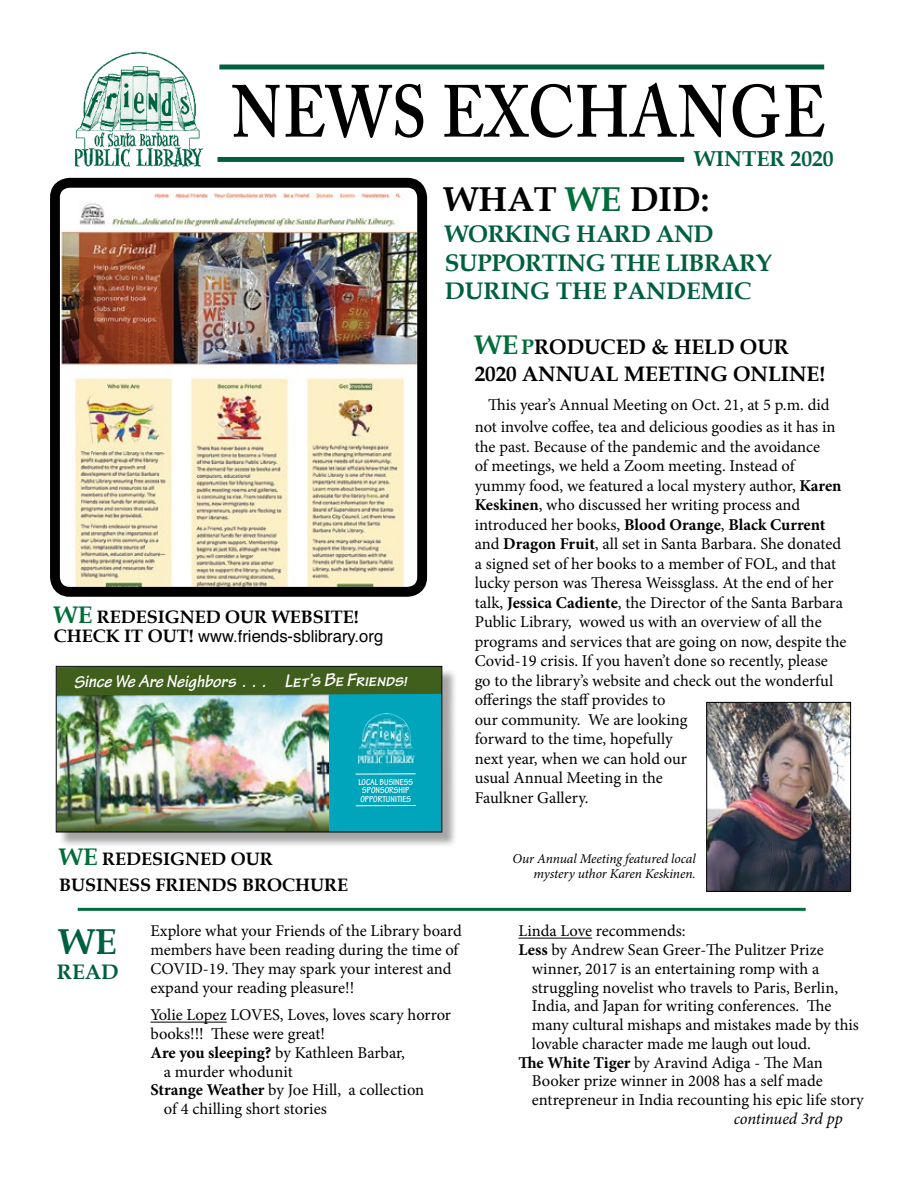
<style>
.page{position:relative;width:918px;height:1188px;background:#fff}
.page>*{position:absolute;margin:0;border:0;box-sizing:border-box;transform-origin:0 0}
.t1{font:600 72.9px "Adobe Caslon Pro";letter-spacing:.02em;color:#000;scale:.85 1}
.t2{font:700 36px "Book Antiqua";color:#00603e}
.t3{font:700 34.5px "Book Antiqua";color:#000}
.t4{font:700 24px/28.5px "Book Antiqua";letter-spacing:-.02em;color:#00603e}
.t5{font:700 24px "Book Antiqua";color:#006e39}
.t6{font:700 21.6px "Book Antiqua";color:#00603e}
.t7{font:700 21px/27px "Book Antiqua";color:#000}
.t8{font:700 21px "Book Antiqua";color:#00603e}
.t9{font:italic 700 18.3px "Tekton Pro";color:#fff}
.t10{font:700 18px/25.5px "Book Antiqua";color:#000}
.t11{font:16.65px "Helvetica";color:#000}
.t12{font:16.5px/19.5px "Minion Pro";color:#000}
.t13{font:italic 16.5px "Minion Pro";letter-spacing:-.01em;color:#000}
.t14{font:italic 13.5px/15px "Minion Pro";letter-spacing:-.01em;color:#000;text-align:right}
.t15{font:700 condensed 9.3px/8.6px "Tekton Pro";letter-spacing:-.005em;color:#fff}
.s1{color:#006e39}
.s2{font-size:24px;color:#006e39}
.s3{font-family:"Book Antiqua";font-weight:700;font-size:18px}
.s4{font-size:19.65px}
.s5{font-size:27px;color:#006e39}
.s6{font-weight:700}
</style>
<div class="page">
<img style="left:75px;top:51px;width:129px;height:117px">
<div style="left:218px;top:157px;width:466px;height:5px;background:#00603e"></div>
<div style="left:219px;top:64px;width:605px;height:5px;background:#00603e"></div>
<img style="left:61px;top:193px;width:355px;height:393px">
<div style="left:50px;top:178px;width:377px;height:419px;border:10px solid #000;border-radius:15px"></div>
<hr style="left:150px;top:1022px;width:77px;height:1px;background:#000">
<hr style="left:518px;top:938px;width:74px;height:1px;background:#000">
<hr style="left:78px;top:908px;width:728px;height:3px;background:#006e39">
<div style="left:58px;top:668px;width:400px;height:180px;background:#000;opacity:.35"></div>
<img style="left:58px;top:668px;width:382px;height:162px">
<hr style="left:356px;top:773px;width:60px;height:1px;background:#fff">
<hr style="left:356px;top:805px;width:60px;height:1px;background:#fff">
<div style="left:56px;top:666px;width:386px;height:166px;border:1px solid #000"></div>
<img style="left:708px;top:704px;width:141px;height:186px">
<div style="left:706px;top:702px;width:145px;height:190px;border:1px solid #000"></div>
<h1 class="t1" style="left:231px;top:69px;width:700px">NEWS EXCHANGE</h1>
<h3 class="t6" style="left:694px;top:146px;width:141px">WINTER 2020</h3>
<h3 class="t3" style="left:444px;top:179px;width:267px">WHAT <span class="s1">WE</span> DID:</h3>
<p class="t10" style="left:54px;top:604px;width:307px"><span class="s2">WE</span> REDESIGNED OUR WEBSITE!</p>
<p class="t11" style="left:54px;top:624px;width:331px"><span class="s3">CHECK IT OUT!</span> www.friends-sblibrary.org</p>
<p class="t9" style="left:74px;top:670px;width:335px">Since We Are Neighbors . . . <span class="s4">L</span>et’s <span class="s4">B</span>e <span class="s4">F</span>riends!</p>
<p class="t15" style="left:358px;top:778px;width:56px">LOCAL BUSINESS<br>SPONSORSHIP<br>OPPORTUNITIES</p>
<h3 class="t5" style="left:59px;top:843px;width:40px">WE</h3>
<p class="t10" style="left:59px;top:846px;width:290px;text-indent:43px">REDESIGNED OUR<br>BUSINESS FRIENDS BROCHURE</p>
<h3 class="t4" style="left:445px;top:220px;width:329px">WORKING HARD AND<br>SUPPORTING THE LIBRARY<br>DURING THE PANDEMIC</h3>
<p class="t7" style="left:475px;top:334px;width:352px"><span class="s5">WE</span><span class="s1">P</span>RODUCED &amp; HELD OUR<br>2020 ANNUAL MEETING ONLINE!</p>
<p class="t12" style="left:475px;top:393px;width:362px;line-height:22.5px;text-align:center">This year’s Annual Meeting on Oct. 21, at 5 p.m. did not involve coffee, tea and delicious goodies as it has in</p>
<p class="t12" style="left:475px;top:437px;width:373px">the past. Because of the pandemic and the avoidance<br>of meetings, we held a Zoom meeting. Instead of yummy food, we featured a local mystery author, <span class="s6">Karen Keskinen</span>, who discussed her writing process and introduced her books, <span class="s6">Blood Orange</span>, <span class="s6">Black Current </span>and <span class="s6">Dragon Fruit</span>, all set in Santa Barbara. She donated a signed set of her books to a member of FOL, and that lucky person was Theresa Weissglass. At the end of her talk, <span class="s6">Jessica Cadiente</span>, the Director of the Santa Barbara Public Library, wowed us with an overview of all the programs and services that are going on now, despite the Covid-19 crisis. If you haven’t done so recently, please go to the library’s website and check out the wonderful offerings the staff provides to<br>our community. We are looking<br>forward to the time, hopefully<br>next year, when we can hold our<br>usual Annual Meeting in the<br>Faulkner Gallery.</p>
<p class="t14" style="left:513px;top:851px;width:185px">Our Annual Meeting featured local mystery uthor Karen Keskinen.</p>
<h2 class="t2" style="left:59px;top:921px;width:59px">WE</h2>
<p class="t8" style="left:57px;top:960px;width:63px">READ</p>
<p class="t12" style="left:150px;top:922px;width:313px;line-height:18.8px">Explore what your Friends of the Library board members have been reading during the time of COVID-19. They may spark your interest and expand your reading pleasure!!</p>
<p class="t12" style="left:150px;top:1006px;width:302px">Yolie Lopez LOVES, Loves, loves scary horror</p>
<p class="t12" style="left:150px;top:1024px;width:176px">books!!! These were great!</p>
<p class="t12" style="left:150px;top:1043px;width:256px"><span class="s6">Are you sleeping?</span> by Kathleen Barbar,</p>
<p class="t12" style="left:164px;top:1062px;width:130px">a murder whodunit</p>
<p class="t12" style="left:150px;top:1080px;width:275px"><span class="s6">Strange Weather</span> by Joe Hill, a collection</p>
<p class="t12" style="left:164px;top:1099px;width:164px">of 4 chilling short stories</p>
<p class="t12" style="left:518px;top:922px;width:169px">Linda Love recommends:</p>
<p class="t12" style="left:518px;top:940px;width:307px"><span class="s6">Less</span> by Andrew Sean Greer-The Pulitzer Prize</p>
<p class="t12" style="left:532px;top:959px;width:289px">winner, 2017 is an entertaining romp with a</p>
<p class="t12" style="left:532px;top:978px;width:308px">struggling novelist who travels to Paris, Berlin,</p>
<p class="t12" style="left:532px;top:997px;width:301px">India, and Japan for writing conferences. The</p>
<p class="t12" style="left:532px;top:1015px;width:329px">many cultural mishaps and mistakes made by this</p>
<p class="t12" style="left:532px;top:1034px;width:281px">lovable character made me laugh out loud.</p>
<p class="t12" style="left:518px;top:1053px;width:306px"><span class="s6">The White Tiger</span> by Aravind Adiga - The Man</p>
<p class="t12" style="left:532px;top:1071px;width:292px">Booker prize winner in 2008 has a self made</p>
<p class="t12" style="left:532px;top:1090px;width:333px">entrepreneur in India recounting his epic life story</p>
<p class="t13" style="left:734px;top:1107px;width:110px">continued 3rd pp</p>
</div>
